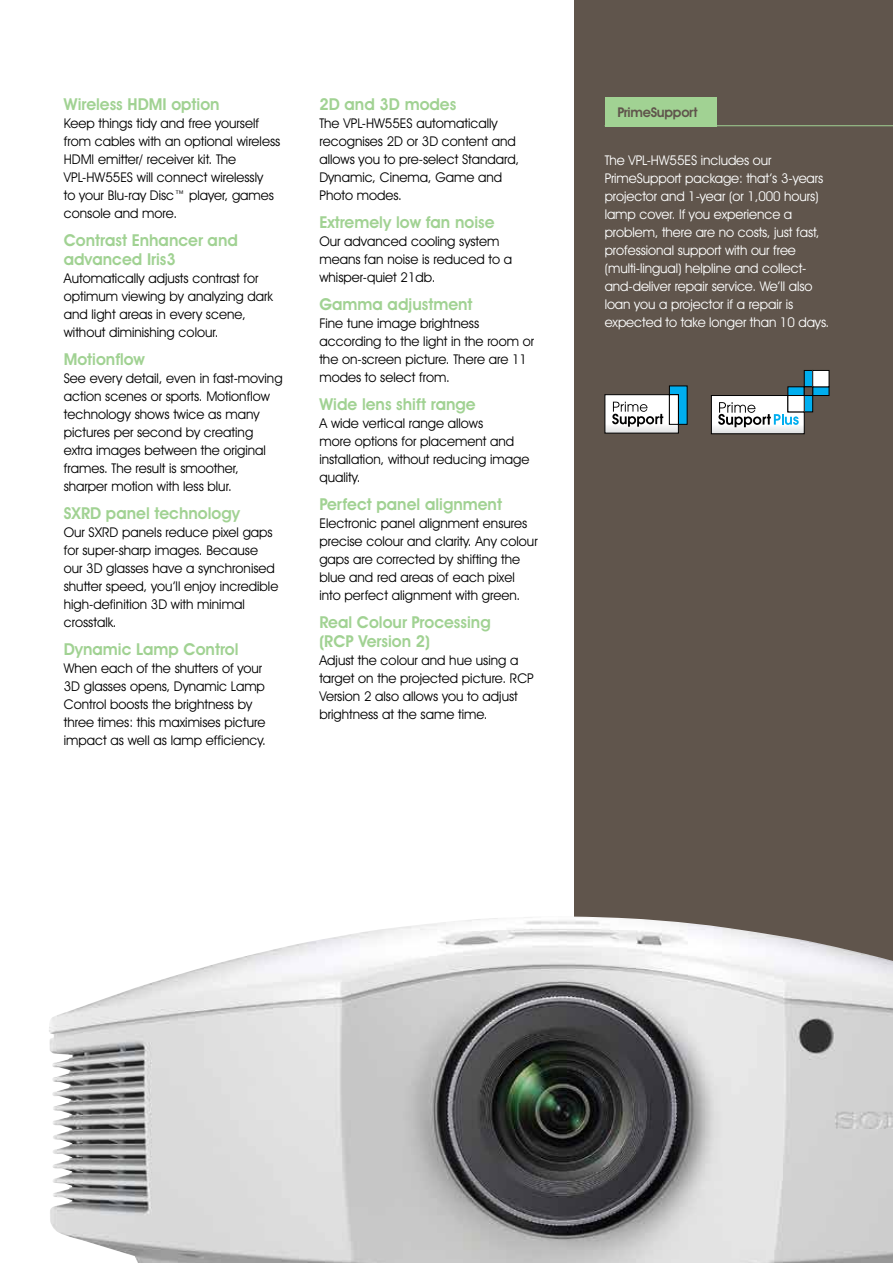
<style>
.page{position:relative;width:893px;height:1263px;background:#fff}
.page>*{position:absolute;margin:0;border:0;box-sizing:border-box;transform-origin:0 0}
.t1{font:600 16.5px/19.5px "Avant Garde IT Cby BT";color:#a1d293}
.t2{font:13.5px/18px "Avant Garde IT Cby BT";color:#000}
.t3{font:13.5px/18px "Avant Garde IT Cby BT";letter-spacing:-.005em;color:#fff}
.t4{font:600 13.5px "Avant Garde IT Cby BT";letter-spacing:-.02em;color:#60554c}
</style>
<div class="page">
<div style="left:574px;top:0;width:319px;height:1263px;background:#60554c"></div>
<hr style="left:605px;top:125px;width:288px;height:1px;background:#a1d293">
<div style="left:605px;top:97px;width:112px;height:29px;background:#a1d293"></div>
<svg style="left:711px;top:370px;width:119px;height:64px"></svg>
<svg style="left:604px;top:385px;width:84px;height:49px"></svg>
<img style="left:49px;top:916px;width:844px;height:347px">
<p class="t1" style="left:64px;top:94px;width:157px">Wireless HDMI option</p>
<p class="t2" style="left:64px;top:114px;width:218px">Keep things tidy and free yourself from cables with an optional wireless<br>HDMI emitter/ receiver kit. The<br>VPL-HW55ES will connect wirelessly<br>to your Blu-ray Disc™ player, games console and more.</p>
<p class="t1" style="left:64px;top:230px;width:176px">Contrast Enhancer and advanced Iris3</p>
<p class="t2" style="left:64px;top:269px;width:211px">Automatically adjusts contrast for optimum viewing by analyzing dark and light areas in every scene, without diminishing colour.</p>
<p class="t1" style="left:64px;top:349px;width:83px">Motionflow</p>
<p class="t2" style="left:64px;top:369px;width:220px">See every detail, even in fast-moving action scenes or sports. Motionflow technology shows twice as many pictures per second by creating extra images between the original frames. The result is smoother, sharper motion with less blur.</p>
<p class="t1" style="left:64px;top:503px;width:178px">SXRD panel technology</p>
<p class="t2" style="left:64px;top:523px;width:216px">Our SXRD panels reduce pixel gaps for super-sharp images. Because our 3D glasses have a synchronised shutter speed, you’ll enjoy incredible high-definition 3D with minimal crosstalk.</p>
<p class="t1" style="left:64px;top:639px;width:176px">Dynamic Lamp Control</p>
<p class="t2" style="left:64px;top:659px;width:204px">When each of the shutters of your 3D glasses opens, Dynamic Lamp Control boosts the brightness by three times: this maximises picture impact as well as lamp efficiency.</p>
<p class="t1" style="left:319px;top:94px;width:138px">2D and 3D modes</p>
<p class="t2" style="left:319px;top:114px;width:201px">The VPL-HW55ES automatically recognises 2D or 3D content and allows you to pre-select Standard,<br>Dynamic, Cinema, Game and<br>Photo modes.</p>
<p class="t1" style="left:319px;top:212px;width:177px">Extremely low fan noise</p>
<p class="t2" style="left:319px;top:232px;width:194px">Our advanced cooling system means fan noise is reduced to a whisper-quiet 21db.</p>
<p class="t1" style="left:319px;top:294px;width:155px">Gamma adjustment</p>
<p class="t2" style="left:319px;top:314px;width:216px">Fine tune image brightness according to the light in the room or the on-screen picture. There are 11 modes to select from.</p>
<p class="t1" style="left:319px;top:394px;width:158px">Wide lens shift range</p>
<p class="t2" style="left:319px;top:414px;width:212px">A wide vertical range allows<br>more options for placement and installation, without reducing image quality.</p>
<p class="t1" style="left:319px;top:494px;width:184px">Perfect panel alignment</p>
<p class="t2" style="left:319px;top:514px;width:220px">Electronic panel alignment ensures precise colour and clarity. Any colour gaps are corrected by shifting the blue and red areas of each pixel into perfect alignment with green.</p>
<p class="t1" style="left:319px;top:612px;width:173px">Real Colour Processing (RCP Version 2)</p>
<p class="t2" style="left:319px;top:651px;width:216px">Adjust the colour and hue using a target on the projected picture. RCP<br>Version 2 also allows you to adjust brightness at the same time.</p>
<p class="t4" style="left:617px;top:104px;width:82px">PrimeSupport</p>
<p class="t3" style="left:605px;top:151px;width:226px">The VPL-HW55ES includes our PrimeSupport package: that’s 3-years projector and 1-year (or 1,000 hours) lamp cover. If you experience a problem, there are no costs, just fast, professional support with our free (multi-lingual) helpline and collect&shy;and-deliver repair service. We’ll also loan you a projector if a repair is expected to take longer than 10 days.</p>
</div>
